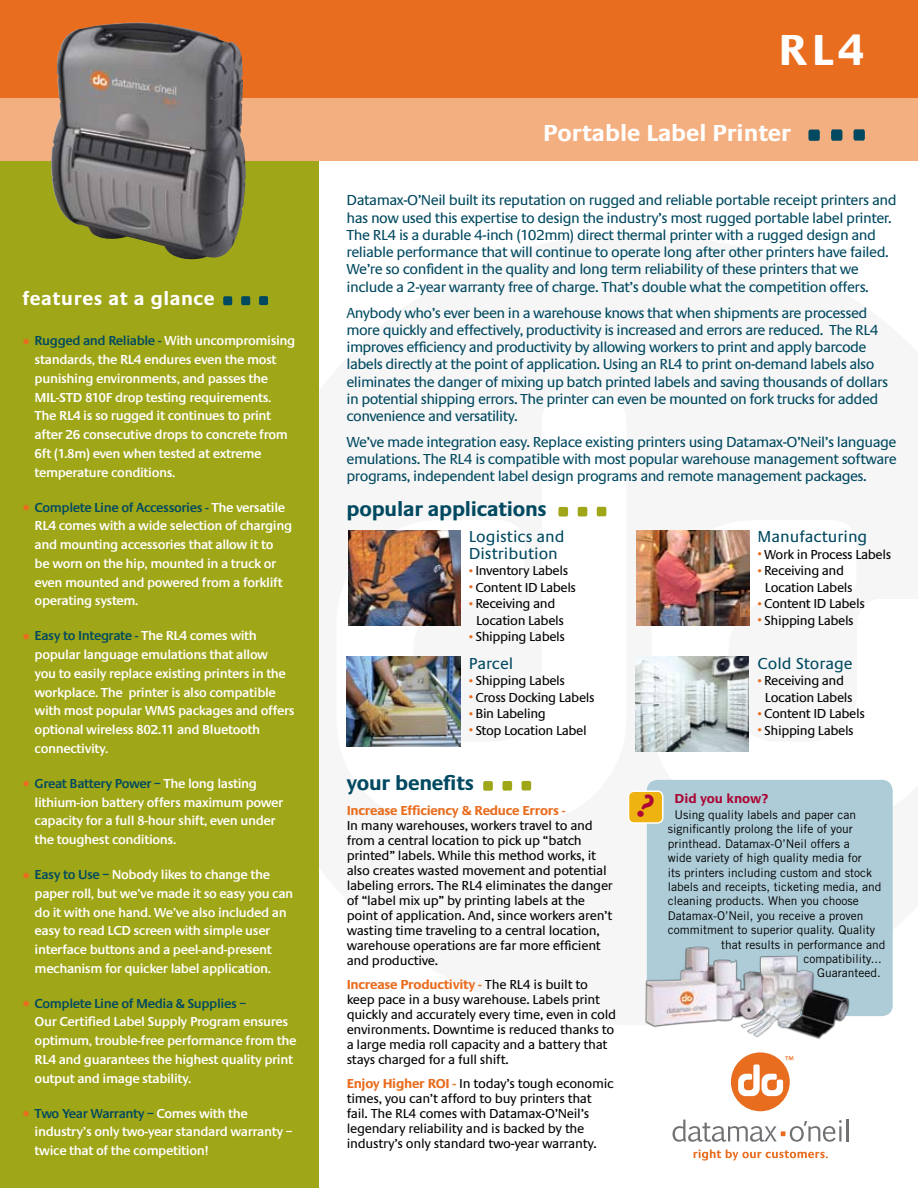
<style>
.page{position:relative;width:918px;height:1188px;background:#fff}
.page>*{position:absolute;margin:0;border:0;box-sizing:border-box;transform-origin:0 0}
.t1{font:700 45px "Praxis";color:#fff}
.t2{font:700 24px "Praxis";color:#fff}
.t3{font:700 21px "Praxis";letter-spacing:-.01em;color:#004960}
.t4{font:700 19.65px "Praxis";letter-spacing:.03em;color:#fff}
.t5{font:16.5px/16.5px "Praxis";color:#004960}
.t6{font:15px/17.2px "Praxis";letter-spacing:-.04em;color:#004960}
.t7{font:600 13.5px/18.8px "Praxis";letter-spacing:-.03em;color:#fff}
.t8{font:13.5px/15px "Praxis";letter-spacing:-.02em;color:#000}
.t9{font:700 13.5px "Praxis";letter-spacing:-.02em;color:#e96d1f}
.t10{font:700 13.5px "Praxis";color:#ab0635}
.t11{font:12px "Trade Gothic";color:#000}
.s1{font-family:"Trade Gothic";font-weight:400;font-size:15px;color:#e96d1f}
.s2{color:#004960}
.s3{font-family:"Trade Gothic";font-size:9px;color:#e96d1f}
.s4{font-weight:700;color:#e96d1f}
</style>
<div class="page">
<svg style="left:346px;top:506px;width:261px;height:284px"></svg>
<div style="left:0;top:123px;width:319px;height:1065px;background:#9fa617"></div>
<svg style="left:558px;top:507px;width:10px;height:10px"></svg>
<svg style="left:578px;top:507px;width:9px;height:9px"></svg>
<svg style="left:597px;top:507px;width:9px;height:9px"></svg>
<img style="left:349px;top:530px;width:112px;height:95px">
<img style="left:636px;top:530px;width:114px;height:95px">
<img style="left:635px;top:656px;width:114px;height:96px">
<div style="left:0;top:97px;width:918px;height:64px;background:#f4af80"></div>
<div style="left:0;top:0;width:918px;height:97px;background:#e96d1f"></div>
<svg style="left:808px;top:130px;width:12px;height:11px"></svg>
<svg style="left:831px;top:129px;width:11px;height:12px"></svg>
<svg style="left:854px;top:129px;width:11px;height:12px"></svg>
<svg style="left:483px;top:781px;width:10px;height:10px"></svg>
<svg style="left:502px;top:781px;width:10px;height:10px"></svg>
<svg style="left:522px;top:781px;width:9px;height:10px"></svg>
<div style="left:731px;top:1052px;width:59px;height:59px;background:#e96d1f;border-radius:50%"></div>
<hr style="left:846px;top:1120px;width:2px;height:22px;background:#717074">
<svg style="left:673px;top:1120px;width:169px;height:22px"></svg>
<svg style="left:694px;top:1149px;width:134px;height:12px"></svg>
<svg style="left:738px;top:1056px;width:55px;height:40px"></svg>
<svg style="left:223px;top:296px;width:9px;height:9px"></svg>
<svg style="left:241px;top:296px;width:9px;height:9px"></svg>
<svg style="left:259px;top:296px;width:9px;height:9px"></svg>
<div style="left:647px;top:780px;width:246px;height:236px;background:#aeccd7;border-radius:11px"></div>
<div style="left:629px;top:791px;width:34px;height:32px;background:#eeb211;border-radius:5px"></div>
<div style="left:628px;top:790px;width:36px;height:34px;border:2px solid #fff;border-radius:5px"></div>
<img style="left:645px;top:944px;width:206px;height:95px">
<img style="left:51px;top:23px;width:195px;height:237px">
<img style="left:347px;top:656px;width:113px;height:90px">
<h3 class="t4" style="left:22px;top:288px;width:194px">features at a glance</h3>
<p class="t7" style="left:35px;top:332px;width:262px;text-indent:-12px"><span class="s1">•</span> <span class="s2">Rugged and Reliable -</span> With uncompromising standards, the RL4 endures even the most punishing environments, and passes the MIL-STD 810F drop testing requirements.<br>The RL4 is so rugged it continues to print after 26 consecutive drops to concrete from 6ft (1.8m) even when tested at extreme temperature conditions.</p>
<p class="t7" style="left:35px;top:498px;width:259px;text-indent:-12px"><span class="s1">•</span> <span class="s2">Complete Line of Accessories -</span> The versatile RL4 comes with a wide selection of charging and mounting accessories that allow it to<br>be worn on the hip, mounted in a truck or even mounted and powered from a forklift operating system.</p>
<p class="t7" style="left:35px;top:627px;width:262px;text-indent:-12px"><span class="s1">•</span> <span class="s2">Easy to Integrate -</span> The RL4 comes with popular language emulations that allow<br>you to easily replace existing printers in the workplace. The printer is also compatible with most popular WMS packages and offers optional wireless 802.11 and Bluetooth connectivity.</p>
<p class="t7" style="left:35px;top:774px;width:250px;text-indent:-12px"><span class="s1">•</span> <span class="s2">Great Battery Power –</span> The long lasting lithium-ion battery offers maximum power capacity for a full 8-hour shift, even under the toughest conditions.</p>
<p class="t7" style="left:35px;top:865px;width:260px;text-indent:-12px"><span class="s1">•</span> <span class="s2">Easy to Use –</span> Nobody likes to change the paper roll, but we’ve made it so easy you can do it with one hand. We’ve also included an easy to read LCD screen with simple user interface buttons and a peel-and-present mechanism for quicker label application.</p>
<p class="t7" style="left:35px;top:994px;width:263px;text-indent:-12px"><span class="s1">•</span> <span class="s2">Complete Line of Media &amp; Supplies –<br></span>Our Certified Label Supply Program ensures optimum, trouble-free performance from the RL4 and guarantees the highest quality print output and image stability.</p>
<p class="t7" style="left:35px;top:1104px;width:259px;text-indent:-12px"><span class="s1">•</span> <span class="s2">Two Year Warranty –</span> Comes with the industry’s only two-year standard warranty – twice that of the competition!</p>
<h1 class="t1" style="left:779px;top:25px;width:87px">RL4</h1>
<h2 class="t2" style="left:543px;top:120px;width:249px">Portable Label Printer</h2>
<p class="t6" style="left:346px;top:192px;width:552px">Datamax-O’Neil built its reputation on rugged and reliable portable receipt printers and has now used this expertise to design the industry’s most rugged portable label printer.<br>The RL4 is a durable 4-inch (102mm) direct thermal printer with a rugged design and reliable performance that will continue to operate long after other printers have failed.<br>We’re so confident in the quality and long term reliability of these printers that we include a 2-year warranty free of charge. That’s double what the competition offers.</p>
<p class="t6" style="left:346px;top:304px;width:543px">Anybody who’s ever been in a warehouse knows that when shipments are processed more quickly and effectively, productivity is increased and errors are reduced. The RL4 improves efficiency and productivity by allowing workers to print and apply barcode labels directly at the point of application. Using an RL4 to print on-demand labels also eliminates the danger of mixing up batch printed labels and saving thousands of dollars in potential shipping errors. The printer can even be mounted on fork trucks for added convenience and versatility.</p>
<p class="t6" style="left:346px;top:434px;width:552px;text-align:justify">We’ve made integration easy. Replace existing printers using Datamax-O’Neil’s language emulations. The RL4 is compatible with most popular warehouse management software programs, independent label design programs and remote management packages.</p>
<h3 class="t3" style="left:346px;top:497px;width:202px">popular applications</h3>
<p class="t5" style="left:469px;top:529px;width:97px">Logistics and<br>Distribution</p>
<p class="t8" style="left:469px;top:564px;width:101px"><span class="s3">•</span> Inventory Labels</p>
<p class="t8" style="left:469px;top:580px;width:109px"><span class="s3">•</span> Content ID Labels</p>
<p class="t8" style="left:476px;top:596px;width:89px;line-height:16.5px;text-indent:-7px"><span class="s3">•</span> Receiving and<br>Location Labels</p>
<p class="t8" style="left:469px;top:630px;width:98px"><span class="s3">•</span> Shipping Labels</p>
<p class="t5" style="left:469px;top:655px;width:46px">Parcel</p>
<p class="t8" style="left:469px;top:674px;width:98px"><span class="s3">•</span> Shipping Labels</p>
<p class="t8" style="left:469px;top:690px;width:127px"><span class="s3">•</span> Cross Docking Labels</p>
<p class="t8" style="left:469px;top:707px;width:79px"><span class="s3">•</span> Bin Labeling</p>
<p class="t8" style="left:469px;top:723px;width:120px"><span class="s3">•</span> Stop Location Label</p>
<h3 class="t3" style="left:346px;top:772px;width:129px">your benefits</h3>
<p class="t9" style="left:347px;top:804px;width:221px">Increase Efficiency &amp; Reduce Errors -</p>
<p class="t8" style="left:347px;top:819px;width:268px">In many warehouses, workers travel to and from a central location to pick up “batch printed” labels. While this method works, it also creates wasted movement and potential labeling errors. The RL4 eliminates the danger of “label mix up” by printing labels at the point of application. And, since workers aren’t wasting time traveling to a central location, warehouse operations are far more efficient and productive.</p>
<p class="t8" style="left:347px;top:977px;width:271px"><span class="s4">Increase Productivity -</span> The RL4 is built to keep pace in a busy warehouse. Labels print quickly and accurately every time, even in cold environments. Downtime is reduced thanks to a large media roll capacity and a battery that stays charged for a full shift.</p>
<p class="t8" style="left:347px;top:1076px;width:269px"><span class="s4">Enjoy Higher ROI -</span> In today’s tough economic times, you can’t afford to buy printers that fail. The RL4 comes with Datamax-O’Neil’s legendary reliability and is backed by the industry’s only standard two-year warranty.</p>
<p class="t5" style="left:758px;top:529px;width:111px">Manufacturing</p>
<p class="t8" style="left:758px;top:547px;width:135px"><span class="s3">•</span> Work in Process Labels</p>
<p class="t8" style="left:765px;top:563px;width:89px;line-height:16.5px;text-indent:-7px"><span class="s3">•</span> Receiving and<br>Location Labels</p>
<p class="t8" style="left:758px;top:597px;width:109px"><span class="s3">•</span> Content ID Labels</p>
<p class="t8" style="left:758px;top:613px;width:98px"><span class="s3">•</span> Shipping Labels</p>
<p class="t5" style="left:758px;top:655px;width:97px">Cold Storage</p>
<p class="t8" style="left:765px;top:673px;width:89px;line-height:16.5px;text-indent:-7px"><span class="s3">•</span> Receiving and<br>Location Labels</p>
<p class="t8" style="left:758px;top:707px;width:109px"><span class="s3">•</span> Content ID Labels</p>
<p class="t8" style="left:758px;top:723px;width:98px"><span class="s3">•</span> Shipping Labels</p>
<p class="t10" style="left:675px;top:791px;width:95px">Did you know?</p>
<p class="t11" style="left:675px;top:807px;width:183px">Using quality labels and paper can</p>
<p class="t11" style="left:668px;top:822px;width:186px">significantly prolong the life of your</p>
<p class="t11" style="left:668px;top:836px;width:183px">printhead. Datamax-O’Neil offers a</p>
<p class="t11" style="left:668px;top:851px;width:195px">wide variety of high quality media for</p>
<p class="t11" style="left:668px;top:865px;width:206px">its printers including custom and stock</p>
<p class="t11" style="left:668px;top:879px;width:215px">labels and receipts, ticketing media, and</p>
<p class="t11" style="left:668px;top:894px;width:192px">cleaning products. When you choose</p>
<p class="t11" style="left:668px;top:908px;width:197px">Datamax-O’Neil, you receive a proven</p>
<p class="t11" style="left:668px;top:923px;width:209px">commitment to superior quality. Quality</p>
<p class="t11" style="left:721px;top:937px;width:166px">that results in performance and</p>
<p class="t11" style="left:804px;top:951px;width:80px">compatibility...</p>
<p class="t11" style="left:817px;top:966px;width:65px">Guaranteed.</p>
</div>
